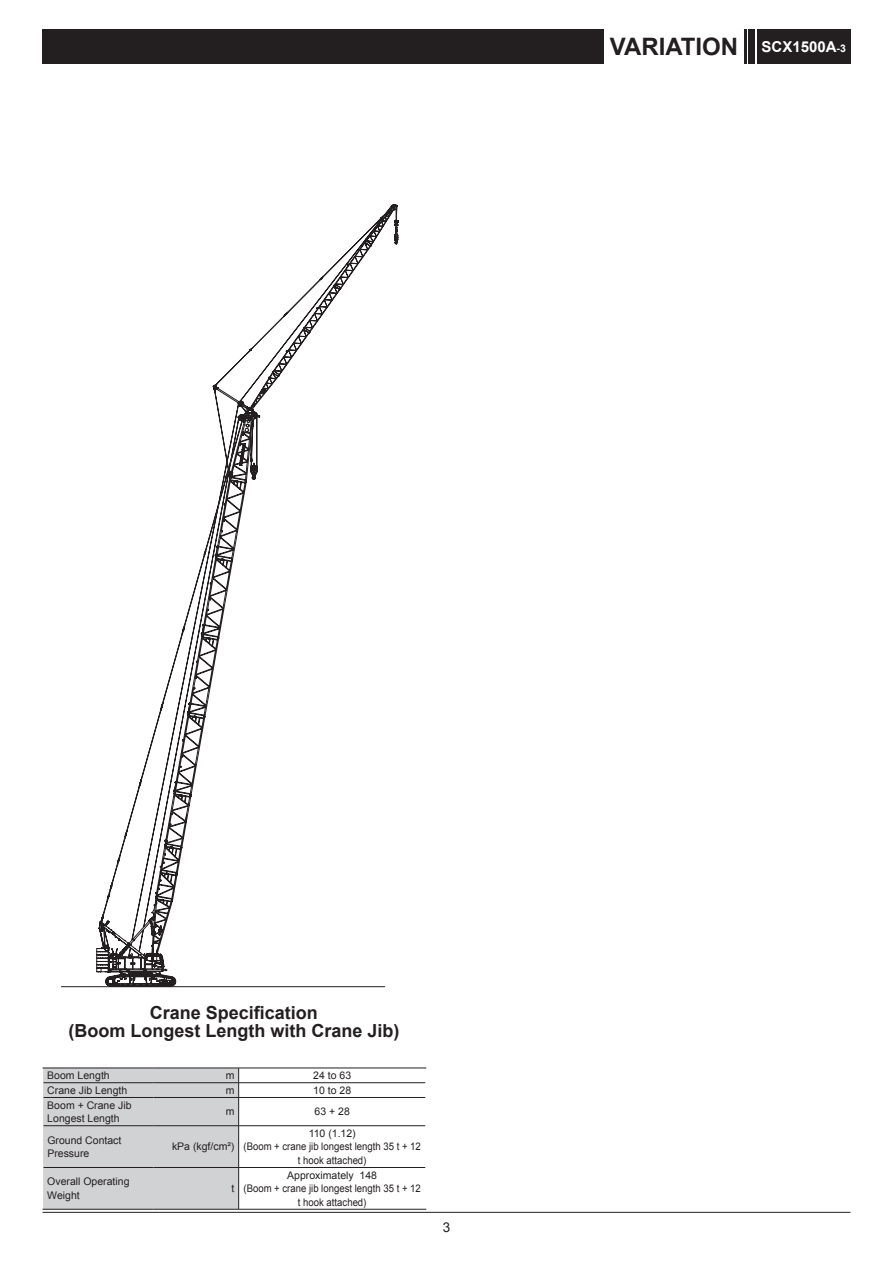
<style>
.page{position:relative;width:893px;height:1263px;background:#fff}
.page>*{position:absolute;margin:0;border:0;box-sizing:border-box;transform-origin:0 0}
.t1{font:700 24px "Arial";color:#231f20}
.t2{font:700 18px/18px "Arial";color:#231f20;text-align:center}
.t3{font:13.5px "Arial";color:#231f20}
.t4{font:10.5px/13.5px "Arial";color:#231f20}
.s1{font-size:15px;color:#fff}
.s2{font-size:10.5px;color:#fff}
</style>
<div class="page">
<hr style="left:43px;top:1212px;width:807px;height:1px;background:#231f20">
<svg style="left:61px;top:204px;width:338px;height:783px"></svg>
<div style="left:43px;top:30px;width:561px;height:34px;background:#231f20"></div>
<div style="left:748px;top:30px;width:7px;height:34px;background:#231f20"></div>
<hr style="left:744px;top:30px;width:2px;height:34px;background:#231f20">
<div style="left:757px;top:30px;width:93px;height:34px;background:#231f20"></div>
<hr style="left:43px;top:1209px;width:111px;height:1px;background:#231f20">
<hr style="left:154px;top:1209px;width:85px;height:1px;background:#231f20">
<hr style="left:239px;top:1068px;width:187px;height:1px;background:#231f20">
<hr style="left:239px;top:1082px;width:186px;height:1px;background:#231f20">
<hr style="left:239px;top:1097px;width:186px;height:1px;background:#231f20">
<div style="left:43px;top:1068px;width:196px;height:141px;background:#d1d2d4"></div>
<hr style="left:239px;top:1125px;width:186px;height:1px;background:#231f20">
<hr style="left:238px;top:1126px;width:1px;height:41px;background:#231f20">
<hr style="left:239px;top:1167px;width:186px;height:1px;background:#231f20">
<hr style="left:238px;top:1168px;width:1px;height:41px;background:#231f20">
<hr style="left:239px;top:1209px;width:187px;height:1px;background:#231f20">
<h1 class="t1" style="left:610px;top:31px;width:238px">VARIATION <span class="s1">SCX1500A</span><span class="s2">-3</span></h1>
<h2 class="t2" style="left:68px;top:1004px;width:333px">Crane Specification<br>(Boom Longest Length with Crane Jib)</h2>
<p class="t4" style="left:47px;top:1069px;width:64px">Boom Length</p>
<p class="t4" style="left:226px;top:1069px;width:10px">m</p>
<p class="t4" style="left:313px;top:1069px;width:39px">24 to 63</p>
<p class="t4" style="left:47px;top:1083px;width:81px">Crane Jib Length</p>
<p class="t4" style="left:226px;top:1083px;width:10px">m</p>
<p class="t4" style="left:313px;top:1083px;width:39px">10 to 28</p>
<p class="t4" style="left:47px;top:1098px;width:86px">Boom + Crane Jib<br>Longest Length</p>
<p class="t4" style="left:226px;top:1105px;width:10px">m</p>
<p class="t4" style="left:315px;top:1105px;width:37px">63 + 28</p>
<p class="t4" style="left:47px;top:1133px;width:76px">Ground Contact<br>Pressure</p>
<p class="t4" style="left:172px;top:1140px;width:64px">kPa (kgf/cm²)</p>
<p class="t4" style="left:243px;top:1126px;width:179px;text-align:center">110 (1.12)<br>(Boom + crane jib longest length 35 t + 12 t hook attached)</p>
<p class="t4" style="left:47px;top:1175px;width:84px">Overall Operating<br>Weight</p>
<p class="t4" style="left:231px;top:1182px;width:4px">t</p>
<p class="t4" style="left:243px;top:1168px;width:179px;text-align:center">Approximately 148<br>(Boom + crane jib longest length 35 t + 12 t hook attached)</p>
<p class="t3" style="left:443px;top:1218px;width:9px">3</p>
</div>
